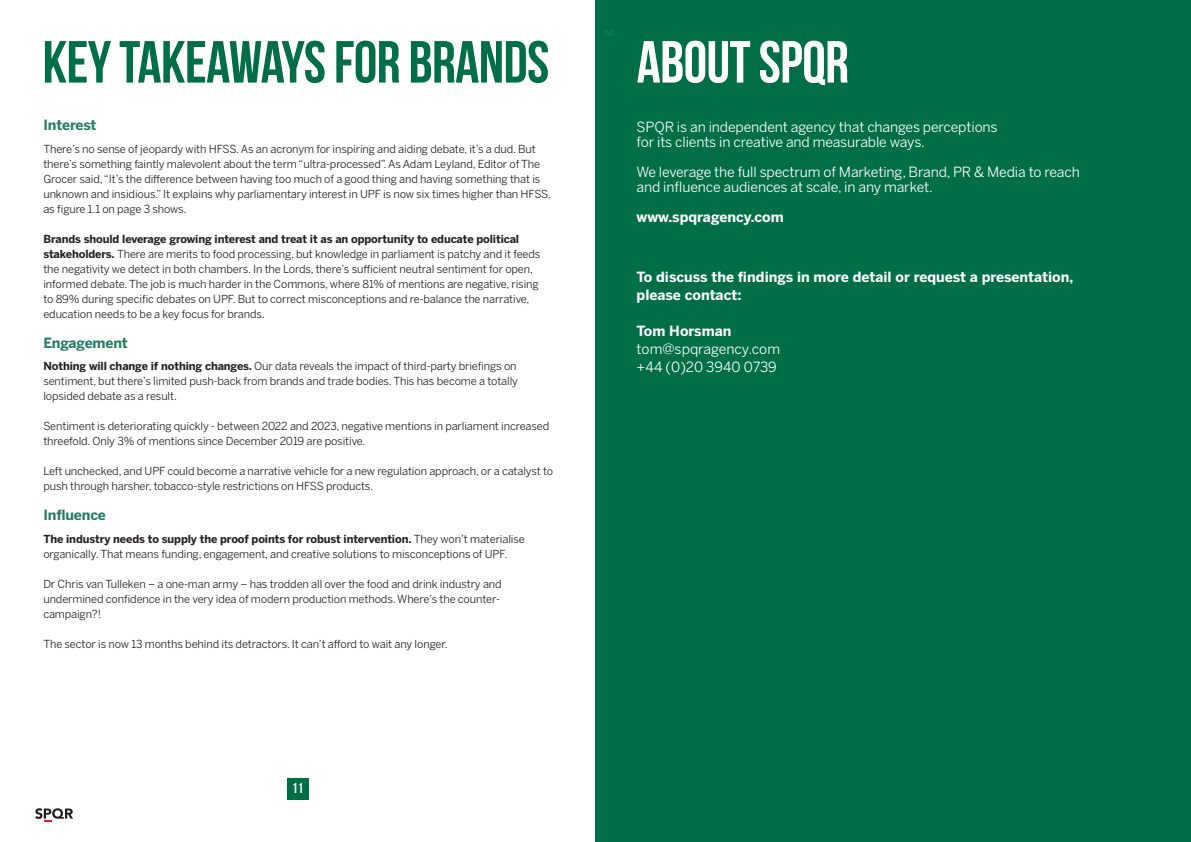
<style>
.page{position:relative;width:1191px;height:842px;background:#fff}
.page>*{position:absolute;margin:0;border:0;box-sizing:border-box;transform-origin:0 0}
.BODY{font:700 59.3px "Bebas Neue";letter-spacing:-.01em;color:#006e46}
.BODY-2{font:700 59.3px "Bebas Neue";letter-spacing:-.01em;color:#fff}
.t1{font:700 14.4px "Bebas Neue";color:#fff}
.STANDFIRST{font:14px/15px "Benton Sans";letter-spacing:-.01em;color:#fff}
.STANDFIRST-2{font:700 14px/18px "Benton Sans";color:#fff}
.STANDFIRST-3{font:700 14px "Benton Sans";letter-spacing:-.01em;color:#247d66}
.STANDFIRST-4{font:11px/15px "Benton Sans";letter-spacing:-.01em;color:#231f20}
.BODY-3{font:9px "Open Sans";color:#247d67}
.s1{font-weight:700}
</style>
<div class="page">
<svg style="left:35px;top:808px;width:38px;height:14px"></svg>
<div style="left:595px;top:0;width:596px;height:842px;background:#006e46"></div>
<div style="left:287px;top:778px;width:21px;height:21px;background:#006e46"></div>
<p class="BODY-3" style="left:604px;top:27px;width:12px">nd</p>
<p class="BODY" style="left:43px;top:30px;width:508px">KEY TAKEAWAYS FOR BRANDS</p>
<p class="BODY-2" style="left:636px;top:30px;width:214px">ABOUT SPQR</p>
<p class="STANDFIRST-3" style="left:43px;top:117px;width:55px">Interest</p>
<p class="STANDFIRST-4" style="left:43px;top:141px;width:509px">There’s no sense of jeopardy with HFSS. As an acronym for inspiring and aiding debate, it’s a dud. But there’s something faintly malevolent about the term “ultra-processed”. As Adam Leyland, Editor of The Grocer said, “It’s the difference between having too much of a good thing and having something that is unknown and insidious.” It explains why parliamentary interest in UPF is now six times higher than HFSS, as figure 1.1 on page 3 shows.</p>
<p class="STANDFIRST-4" style="left:43px;top:231px;width:498px"><span class="s1">Brands should leverage growing interest and treat it as an opportunity to educate political stakeholders.</span> There are merits to food processing, but knowledge in parliament is patchy and it feeds the negativity we detect in both chambers. In the Lords, there’s sufficient neutral sentiment for open, informed debate. The job is much harder in the Commons, where 81% of mentions are negative, rising to 89% during specific debates on UPF. But to correct misconceptions and re-balance the narrative, education needs to be a key focus for brands.</p>
<p class="STANDFIRST-3" style="left:43px;top:334px;width:86px">Engagement</p>
<p class="STANDFIRST-4" style="left:43px;top:358px;width:476px"><span class="s1">Nothing will change if nothing changes.</span> Our data reveals the impact of third-party briefings on sentiment, but there’s limited push-back from brands and trade bodies. This has become a totally lopsided debate as a result.</p>
<p class="STANDFIRST-4" style="left:43px;top:418px;width:507px">Sentiment is deteriorating quickly - between 2022 and 2023, negative mentions in parliament increased threefold. Only 3% of mentions since December 2019 are positive.</p>
<p class="STANDFIRST-4" style="left:43px;top:463px;width:511px">Left unchecked, and UPF could become a narrative vehicle for a new regulation approach, or a catalyst to push through harsher, tobacco-style restrictions on HFSS products.</p>
<p class="STANDFIRST-3" style="left:43px;top:507px;width:64px">Influence</p>
<p class="STANDFIRST-4" style="left:43px;top:531px;width:483px"><span class="s1">The industry needs to supply the proof points for robust intervention.</span> They won’t materialise organically. That means funding, engagement, and creative solutions to misconceptions of UPF.</p>
<p class="STANDFIRST-4" style="left:43px;top:576px;width:460px">Dr Chris van Tulleken – a one-man army – has trodden all over the food and drink industry and undermined confidence in the very idea of modern production methods. Where’s the counter&shy;campaign?!</p>
<p class="STANDFIRST-4" style="left:43px;top:636px;width:406px">The sector is now 13 months behind its detractors. It can’t afford to wait any longer.</p>
<p class="STANDFIRST" style="left:636px;top:119px;width:362px">SPQR is an independent agency that changes perceptions for its clients in creative and measurable ways.</p>
<p class="STANDFIRST" style="left:636px;top:164px;width:445px">We leverage the full spectrum of Marketing, Brand, PR &amp; Media to reach and influence audiences at scale, in any market.</p>
<p class="STANDFIRST-2" style="left:636px;top:207px;width:149px">www.spqragency.com</p>
<p class="STANDFIRST-2" style="left:636px;top:267px;width:438px">To discuss the findings in more detail or request a presentation, please contact:</p>
<p class="STANDFIRST-2" style="left:636px;top:321px;width:96px">Tom Horsman</p>
<p class="STANDFIRST" style="left:636px;top:341px;width:145px">tom@spqragency.com</p>
<p class="STANDFIRST" style="left:636px;top:359px;width:142px">+44 (0)20 3940 0739</p>
<p class="t1" style="left:292px;top:780px;width:13px">11</p>
</div>
